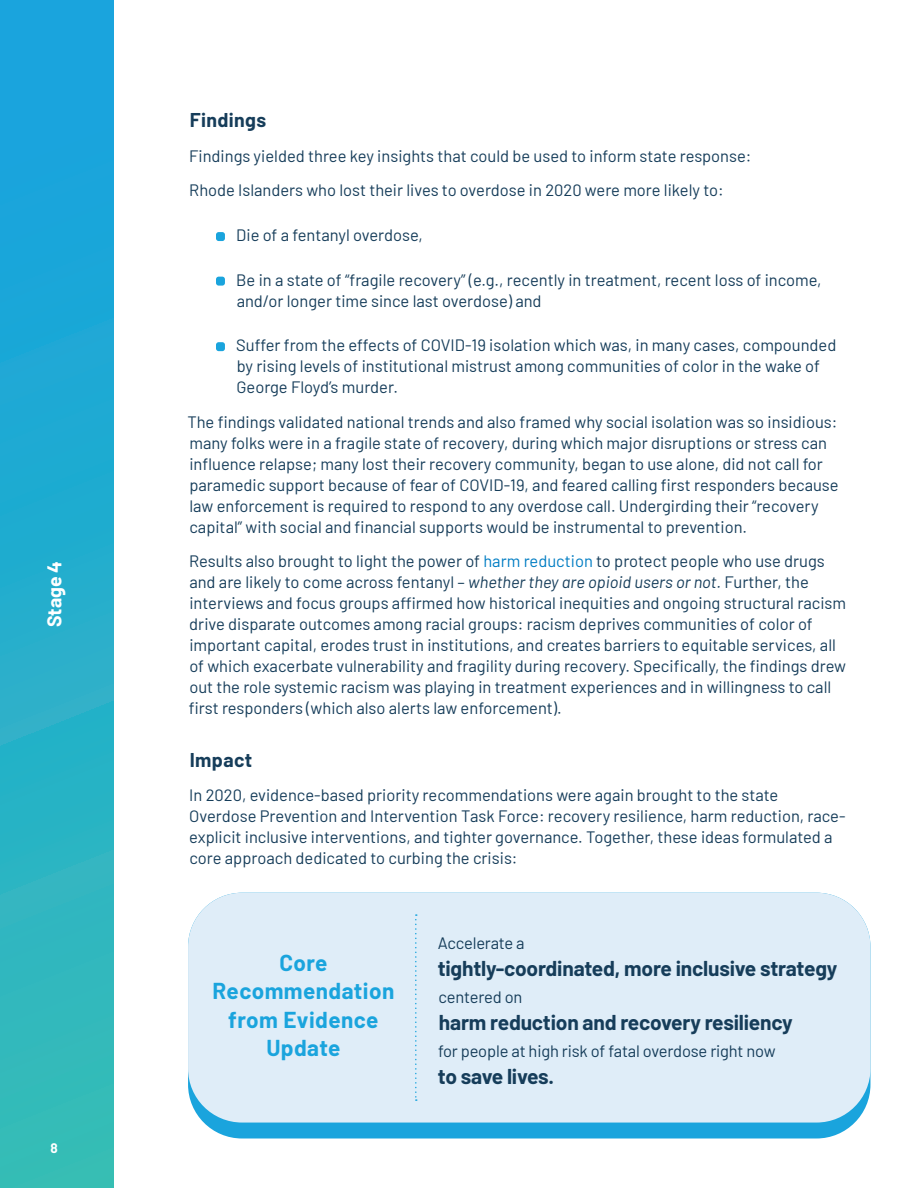
<style>
.page{position:relative;width:918px;height:1188px;background:#fff}
.page>*{position:absolute;margin:0;border:0;box-sizing:border-box;transform-origin:0 0}
.Heading_3{font:700 22.5px/28.5px "Barlow";letter-spacing:.02em;color:#1aa4dd;text-align:center}
.Body{font:700 21px "Barlow";letter-spacing:-.01em;color:#163d5a}
.Heading_3-2{font:700 19.5px "Barlow";letter-spacing:.02em;color:#163d5a}
.t1{font:700 19.5px "Barlow";color:#fff}
.Body-2{font:16.5px/21px "Barlow";color:#163d5a}
.t2{font:700 13.5px "Barlow";color:#fff}
.s1{color:#007dc3}
.s2{font-style:italic}
</style>
<div class="page">
<div style="left:0;top:0;width:113px;height:1188px;background:linear-gradient(to bottom,#14a1e2,#35bcb6)"></div>
<div style="left:216px;top:232px;width:9px;height:9px;background:#1aa4dd;border-radius:3px"></div>
<div style="left:216px;top:277px;width:9px;height:9px;background:#1aa4dd;border-radius:3px"></div>
<div style="left:216px;top:342px;width:9px;height:9px;background:#1aa4dd;border-radius:3px"></div>
<div style="left:188px;top:893px;width:682px;height:245px;background:#1aa4dd;border-radius:54px"></div>
<div style="left:188px;top:893px;width:682px;height:230px;background:#dfedf8;border-radius:54px"></div>
<svg style="left:415px;top:914px;width:2px;height:187px"></svg>
<p class="t1" style="left:40px;top:627px;width:68px;rotate:-90deg">Stage 4</p>
<p class="t2" style="left:50px;top:1138px;width:9px">8</p>
<p class="Heading_3-2" style="left:190px;top:106px;width:78px">Findings</p>
<p class="Body-2" style="left:189px;top:144px;width:564px">Findings yielded three key insights that could be used to inform state response:</p>
<p class="Body-2" style="left:189px;top:179px;width:536px">Rhode Islanders who lost their lives to overdose in 2020 were more likely to:</p>
<p class="Body-2" style="left:236px;top:223px;width:188px">Die of a fentanyl overdose,</p>
<p class="Body-2" style="left:236px;top:268px;width:587px">Be in a state of “fragile recovery” (e.g., recently in treatment, recent loss of income, and/or longer time since last overdose) and</p>
<p class="Body-2" style="left:236px;top:333px;width:602px">Suffer from the effects of COVID-19 isolation which was, in many cases, compounded by rising levels of institutional mistrust among communities of color in the wake of<br>George Floyd’s murder.</p>
<p class="Body-2" style="left:187px;top:410px;width:653px">The findings validated national trends and also framed why social isolation was so insidious: many folks were in a fragile state of recovery, during which major disruptions or stress can influence relapse; many lost their recovery community, began to use alone, did not call for paramedic support because of fear of COVID-19, and feared calling first responders because law enforcement is required to respond to any overdose call. Undergirding their “recovery capital” with social and financial supports would be instrumental to prevention.</p>
<p class="Body-2" style="left:189px;top:549px;width:659px">Results also brought to light the power of <span class="s1">harm reduction</span> to protect people who use drugs and are likely to come across fentanyl – <span class="s2">whether they are opioid users or not.</span> Further, the interviews and focus groups affirmed how historical inequities and ongoing structural racism drive disparate outcomes among racial groups: racism deprives communities of color of important capital, erodes trust in institutions, and creates barriers to equitable services, all of which exacerbate vulnerability and fragility during recovery. Specifically, the findings drew out the role systemic racism was playing in treatment experiences and in willingness to call first responders (which also alerts law enforcement).</p>
<p class="Heading_3-2" style="left:190px;top:745px;width:64px">Impact</p>
<p class="Body-2" style="left:189px;top:783px;width:658px">In 2020, evidence-based priority recommendations were again brought to the state Overdose Prevention and Intervention Task Force: recovery resilience, harm reduction, race&shy;explicit inclusive interventions, and tighter governance. Together, these ideas formulated a core approach dedicated to curbing the crisis:</p>
<p class="Heading_3" style="left:213px;top:947px;width:183px">Core<br>Recommendation from Evidence<br>Update</p>
<p class="Body-2" style="left:438px;top:931px;width:89px">Accelerate a</p>
<p class="Body" style="left:438px;top:953px;width:401px">tightly-coordinated, more inclusive strategy</p>
<p class="Body-2" style="left:438px;top:985px;width:86px">centered on</p>
<p class="Body" style="left:439px;top:1007px;width:355px">harm reduction and recovery resiliency</p>
<p class="Body-2" style="left:438px;top:1039px;width:339px">for people at high risk of fatal overdose right now</p>
<p class="Body" style="left:438px;top:1061px;width:118px">to save lives.</p>
</div>
